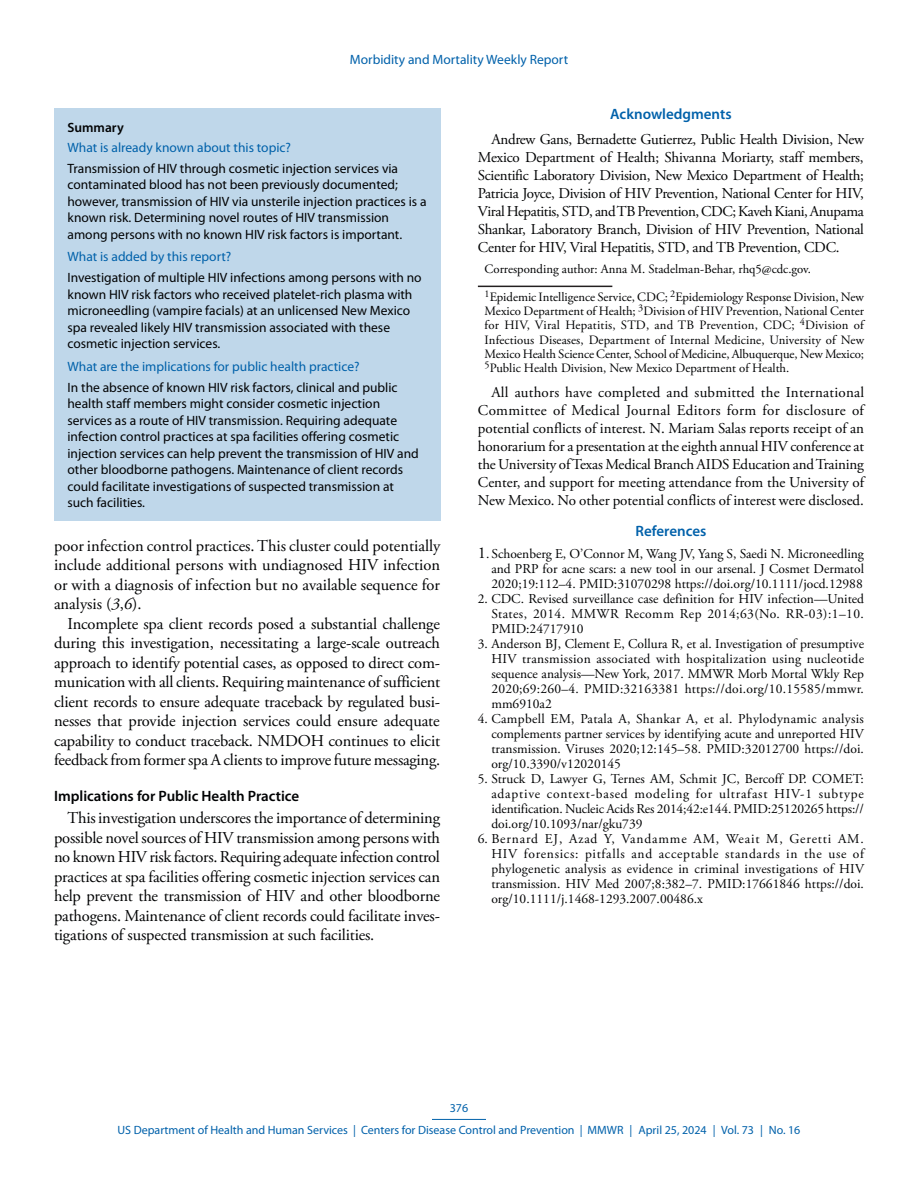
<style>
.page{position:relative;width:918px;height:1188px;background:#fff}
.page>*{position:absolute;margin:0;border:0;box-sizing:border-box;transform-origin:0 0}
.Paragraph{font:16.5px/19.5px "Adobe Garamond Pro";letter-spacing:-.01em;color:#010203;text-align:justify}
.Acknowledgment{font:15px/18px "Adobe Garamond Pro";letter-spacing:-.02em;color:#010203;text-align:justify}
.Conflict_of_Interest{font:15px/18px "Adobe Garamond Pro";color:#010203;text-align:justify}
.Heading_2{font:600 15px "Myriad Pro";color:#010203}
.Acknowledgment_Head{font:600 15px "Myriad Pro";color:#0061aa}
.Ref_Title{font:600 15px "Myriad Pro";color:#0061aa}
.References{font:13.5px/15px "Adobe Garamond Pro";color:#010203;text-align:justify}
.Summary_Box_Text{font:13.5px/16.5px "Myriad Pro";color:#010203}
.Summary_Box_Heading{font:13.5px "Myriad Pro";color:#0061aa}
.Summary_Box_Ttile{font:600 13.5px "Myriad Pro";color:#010203}
.Author_Affiliations{font:12.75px/14.2px "Adobe Garamond Pro";color:#010203;text-align:justify}
.Corresponding_Author{font:12.75px "Adobe Garamond Pro";color:#010203}
.t1{font:12px/21.8px "Myriad Pro";color:#0061aa;text-align:center}
.s1{font-style:italic}
.s2{font-size:16.5px}
</style>
<div class="page">
<hr style="left:432px;top:1119px;width:54px;height:1px;background:#0061aa">
<div style="left:54px;top:108px;width:386px;height:413px;background:#bfd7ea"></div>
<hr style="left:478px;top:286px;width:134px;height:1px;background:#231f20">
<p class="Summary_Box_Heading" style="left:350px;top:52px;width:220px">Morbidity and Mortality Weekly Report</p>
<h1 class="Summary_Box_Ttile" style="left:68px;top:120px;width:58px">Summary</h1>
<h1 class="Summary_Box_Heading" style="left:68px;top:140px;width:225px">What is already known about this topic?</h1>
<p class="Summary_Box_Text" style="left:68px;top:160px;width:361px">Transmission of HIV through cosmetic injection services via contaminated blood has not been previously documented; however, transmission of HIV via unsterile injection practices is a known risk. Determining novel routes of HIV transmission among persons with no known HIV risk factors is important.</p>
<h1 class="Summary_Box_Heading" style="left:68px;top:249px;width:165px">What is added by this report?</h1>
<p class="Summary_Box_Text" style="left:68px;top:270px;width:356px">Investigation of multiple HIV infections among persons with no known HIV risk factors who received platelet-rich plasma with microneedling (vampire facials) at an unlicensed New Mexico spa revealed likely HIV transmission associated with these cosmetic injection services.</p>
<h1 class="Summary_Box_Heading" style="left:68px;top:359px;width:294px">What are the implications for public health practice?</h1>
<p class="Summary_Box_Text" style="left:68px;top:379px;width:353px">In the absence of known HIV risk factors, clinical and public health staff members might consider cosmetic injection services as a route of HIV transmission. Requiring adequate infection control practices at spa facilities offering cosmetic injection services can help prevent the transmission of HIV and other bloodborne pathogens. Maintenance of client records could facilitate investigations of suspected transmission at such facilities.</p>
<p class="Paragraph" style="left:54px;top:536px;width:388px">poor infection control practices. This cluster could potentially include additional persons with undiagnosed HIV infection or with a diagnosis of infection but no available sequence for analysis (<span class="s1">3</span>,<span class="s1">6</span>).</p>
<p class="Paragraph" style="left:54px;top:614px;width:388px;text-indent:13px">Incomplete spa client records posed a substantial challenge during this investigation, necessitating a large-scale outreach approach to identify potential cases, as opposed to direct com&shy;munication with all clients. Requiring maintenance of sufficient client records to ensure adequate traceback by regulated busi&shy;nesses that provide injection services could ensure adequate capability to conduct traceback. NMDOH continues to elicit feedback from former spa A clients to improve future messaging.</p>
<h2 class="Heading_2" style="left:54px;top:788px;width:247px">Implications for Public Health Practice</h2>
<p class="Paragraph" style="left:54px;top:809px;width:388px;text-indent:13px">This investigation underscores the importance of determining possible novel sources of HIV transmission among persons with no known HIV risk factors. Requiring adequate infection control practices at spa facilities offering cosmetic injection services can help prevent the transmission of HIV and other bloodborne pathogens. Maintenance of client records could facilitate inves&shy;tigations of suspected transmission at such facilities.</p>
<h1 class="Acknowledgment_Head" style="left:610px;top:106px;width:123px">Acknowledgments</h1>
<p class="Acknowledgment" style="left:478px;top:131px;width:388px;text-indent:14px">Andrew Gans, Bernadette Gutierrez, Public Health Division, New Mexico Department of Health; Shivanna Moriarty, staff members, Scientific Laboratory Division, New Mexico Department of Health; Patricia Joyce, Division of HIV Prevention, National Center for HIV, Viral Hepatitis, STD, and TB Prevention, CDC; Kaveh Kiani, Anupama Shankar, Laboratory Branch, Division of HIV Prevention, National Center for HIV, Viral Hepatitis, STD, and TB Prevention, CDC.</p>
<p class="Corresponding_Author" style="left:485px;top:261px;width:328px">Corresponding author: Anna M. Stadelman-Behar, rhq5@cdc.gov.</p>
<p class="Author_Affiliations" style="left:485px;top:290px;width:381px"><sup>1</sup>Epidemic Intelligence Service, CDC; <sup>2</sup>Epidemiology Response Division, New Mexico Department of Health; <sup>3</sup>Division of HIV Prevention, National Center for HIV, Viral Hepatitis, STD, and TB Prevention, CDC; <sup>4</sup>Division of Infectious Diseases, Department of Internal Medicine, University of New Mexico Health Science Center, School of Medicine, Albuquerque, New Mexico; <sup>5</sup>Public Health Division, New Mexico Department of Health.</p>
<p class="Conflict_of_Interest" style="left:478px;top:384px;width:388px;text-indent:14px">All authors have completed and submitted the International Committee of Medical Journal Editors form for disclosure of potential conflicts of interest. N. Mariam Salas reports receipt of an honorarium for a presentation at the eighth annual HIV conference at the University of Texas Medical Branch AIDS Education and Training Center, and support for meeting attendance from the University of New Mexico. No other potential conflicts of interest were disclosed.</p>
<h1 class="Ref_Title" style="left:636px;top:523px;width:72px">References</h1>
<p class="References" style="left:491px;top:547px;width:374px;text-indent:-14px"><span class="s2">1</span>. Schoenberg E, O’Connor M, Wang JV, Yang S, Saedi N. Microneedling and PRP for acne scars: a new tool in our arsenal. J Cosmet Dermatol 2020;19:112–4. PMID:31070298 https://doi.org/10.1111/jocd.12988</p>
<p class="References" style="left:491px;top:592px;width:374px;text-indent:-14px">2. CDC. Revised surveillance case definition for HIV infection—United States, 2014. MMWR Recomm Rep 2014;63(No. RR-03):1–10.<br>PMID:24717910</p>
<p class="References" style="left:491px;top:637px;width:374px;text-indent:-14px">3. Anderson BJ, Clement E, Collura R, et al. Investigation of presumptive HIV transmission associated with hospitalization using nucleotide sequence analysis—New York, 2017. MMWR Morb Mortal Wkly Rep 2020;69:260–4. PMID:32163381 https://doi.org/10.15585/mmwr. mm6910a2</p>
<p class="References" style="left:491px;top:712px;width:374px;text-indent:-14px">4. Campbell EM, Patala A, Shankar A, et al. Phylodynamic analysis complements partner services by identifying acute and unreported HIV transmission. Viruses 2020;12:145–58. PMID:32012700 https://doi. org/10.3390/v12020145</p>
<p class="References" style="left:491px;top:772px;width:374px;text-indent:-13px">5. Struck D, Lawyer G, Ternes AM, Schmit JC, Bercoff DP. COMET: adaptive context-based modeling for ultrafast HIV-1 subtype identification. Nucleic Acids Res 2014;42:e144. PMID:25120265 https:// doi.org/10.1093/nar/gku739</p>
<p class="References" style="left:491px;top:832px;width:374px;text-indent:-14px">6. Bernard EJ, Azad Y, Vandamme AM, Weait M, Geretti AM.<br>HIV forensics: pitfalls and acceptable standards in the use of phylogenetic analysis as evidence in criminal investigations of HIV transmission. HIV Med 2007;8:382–7. PMID:17661846 https://doi. org/10.1111/j.1468-1293.2007.00486.x</p>
<p class="t1" style="left:118px;top:1098px;width:684px">376<br>US Department of Health and Human Services | Centers for Disease Control and Prevention | MMWR | April 25, 2024 | Vol. 73 | No. 16</p>
</div>
